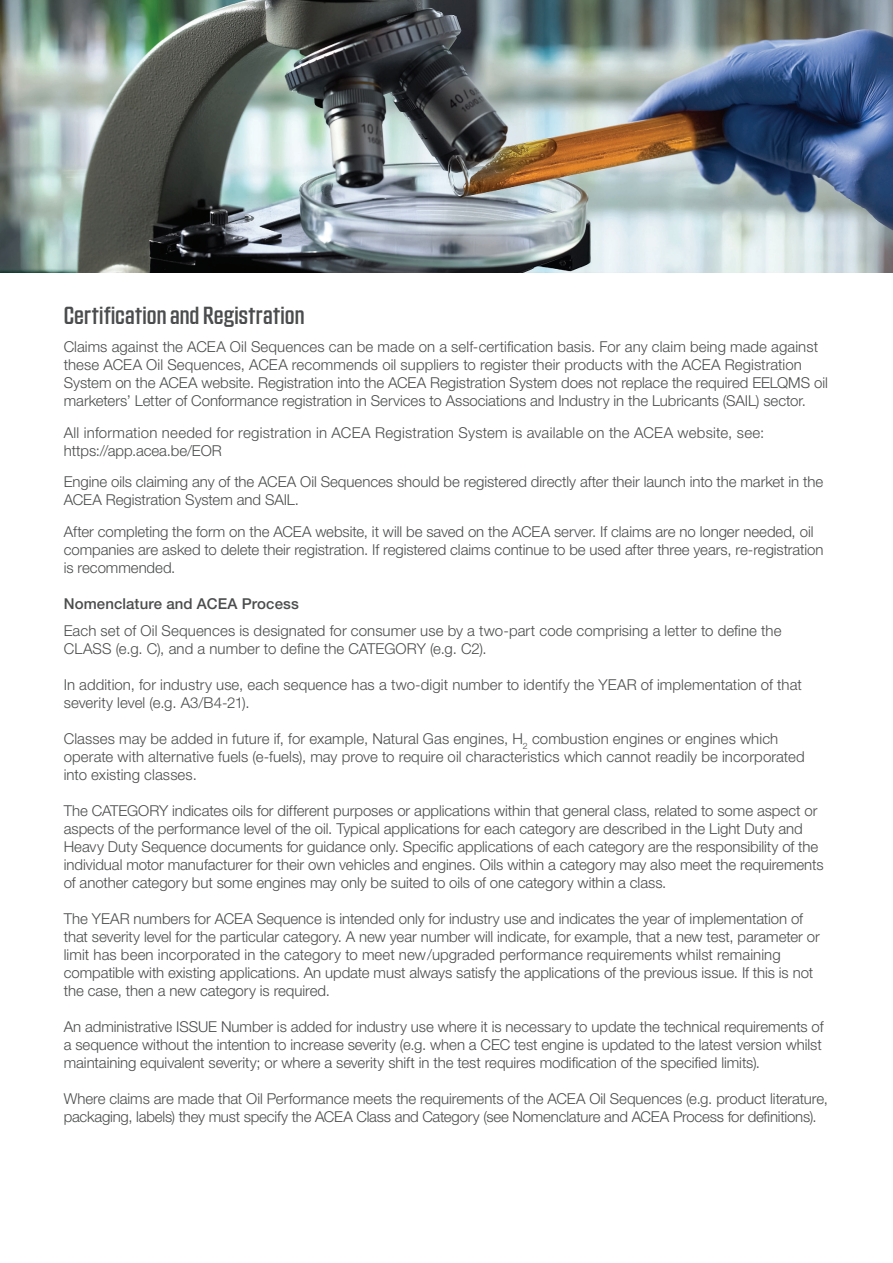
<style>
.page{position:relative;width:893px;height:1263px;background:#fff}
.page>*{position:absolute;margin:0;border:0;box-sizing:border-box;transform-origin:0 0}
._10_pt_Black_Helv_Te{font:24px "Countach";letter-spacing:.01em;color:#4b4c4d}
._10_pt_Black_Helv_Te-2{font:300 15px/18px "Helvetica Neue LT Pro";letter-spacing:-.005em;color:#4b4c4d}
._14_pt_Gray_Countach{font:300 15px/18px "Helvetica Neue LT Pro";letter-spacing:-.005em;color:#4b4c4d}
._10_pt_Black_Helv_Te-3{font:300 15px/18px "Helvetica Neue LT Pro";letter-spacing:.015em;color:#4b4c4d}
._14_pt_Gray_Countach-2{font:500 15px "Helvetica Neue LT Pro";letter-spacing:.005em;color:#4b4c4d}
</style>
<div class="page">
<img style="left:0;top:0;width:893px;height:272px">
<p class="_10_pt_Black_Helv_Te" style="left:64px;top:300px;width:242px">Certification and Registration</p>
<p class="_10_pt_Black_Helv_Te-2" style="left:64px;top:337px;width:765px">Claims against the ACEA Oil Sequences can be made on a self-certification basis. For any claim being made against these ACEA Oil Sequences, ACEA recommends oil suppliers to register their products with the ACEA Registration System on the ACEA website. Registration into the ACEA Registration System does not replace the required EELQMS oil marketers’ Letter of Conformance registration in Services to Associations and Industry in the Lubricants (SAIL) sector.</p>
<p class="_10_pt_Black_Helv_Te-3" style="left:64px;top:423px;width:702px">All information needed for registration in ACEA Registration System is available on the ACEA website, see: https://app.acea.be/EOR</p>
<p class="_10_pt_Black_Helv_Te-2" style="left:64px;top:472px;width:761px">Engine oils claiming any of the ACEA Oil Sequences should be registered directly after their launch into the market in the<br>ACEA Registration System and SAIL.</p>
<p class="_14_pt_Gray_Countach" style="left:64px;top:522px;width:761px">After completing the form on the ACEA website, it will be saved on the ACEA server. If claims are no longer needed, oil companies are asked to delete their registration. If registered claims continue to be used after three years, re-registration is recommended.</p>
<p class="_14_pt_Gray_Countach-2" style="left:64px;top:594px;width:237px">Nomenclature and ACEA Process</p>
<p class="_10_pt_Black_Helv_Te-2" style="left:64px;top:621px;width:719px">Each set of Oil Sequences is designated for consumer use by a two-part code comprising a letter to define the<br>CLASS (e.g. C), and a number to define the CATEGORY (e.g. C2).</p>
<p class="_10_pt_Black_Helv_Te-2" style="left:64px;top:675px;width:740px">In addition, for industry use, each sequence has a two-digit number to identify the YEAR of implementation of that severity level (e.g. A3/B4-21).</p>
<p class="_10_pt_Black_Helv_Te-2" style="left:64px;top:729px;width:742px">Classes may be added in future if, for example, Natural Gas engines, H<sub>2</sub> combustion engines or engines which operate with alternative fuels (e-fuels), may prove to require oil characteristics which cannot readily be incorporated into existing classes.</p>
<p class="_10_pt_Black_Helv_Te-2" style="left:64px;top:801px;width:761px">The CATEGORY indicates oils for different purposes or applications within that general class, related to some aspect or aspects of the performance level of the oil. Typical applications for each category are described in the Light Duty and Heavy Duty Sequence documents for guidance only. Specific applications of each category are the responsibility of the individual motor manufacturer for their own vehicles and engines. Oils within a category may also meet the requirements of another category but some engines may only be suited to oils of one category within a class.</p>
<p class="_10_pt_Black_Helv_Te-2" style="left:64px;top:909px;width:757px">The YEAR numbers for ACEA Sequence is intended only for industry use and indicates the year of implementation of that severity level for the particular category. A new year number will indicate, for example, that a new test, parameter or limit has been incorporated in the category to meet new / upgraded performance requirements whilst remaining compatible with existing applications. An update must always satisfy the applications of the previous issue. If this is not the case, then a new category is required.</p>
<p class="_10_pt_Black_Helv_Te-2" style="left:64px;top:1017px;width:761px">An administrative ISSUE Number is added for industry use where it is necessary to update the technical requirements of a sequence without the intention to increase severity (e.g. when a CEC test engine is updated to the latest version whilst maintaining equivalent severity; or where a severity shift in the test requires modification of the specified limits).</p>
<p class="_10_pt_Black_Helv_Te-2" style="left:64px;top:1089px;width:766px">Where claims are made that Oil Performance meets the requirements of the ACEA Oil Sequences (e.g. product literature, packaging, labels) they must specify the ACEA Class and Category (see Nomenclature and ACEA Process for definitions).</p>
</div>
